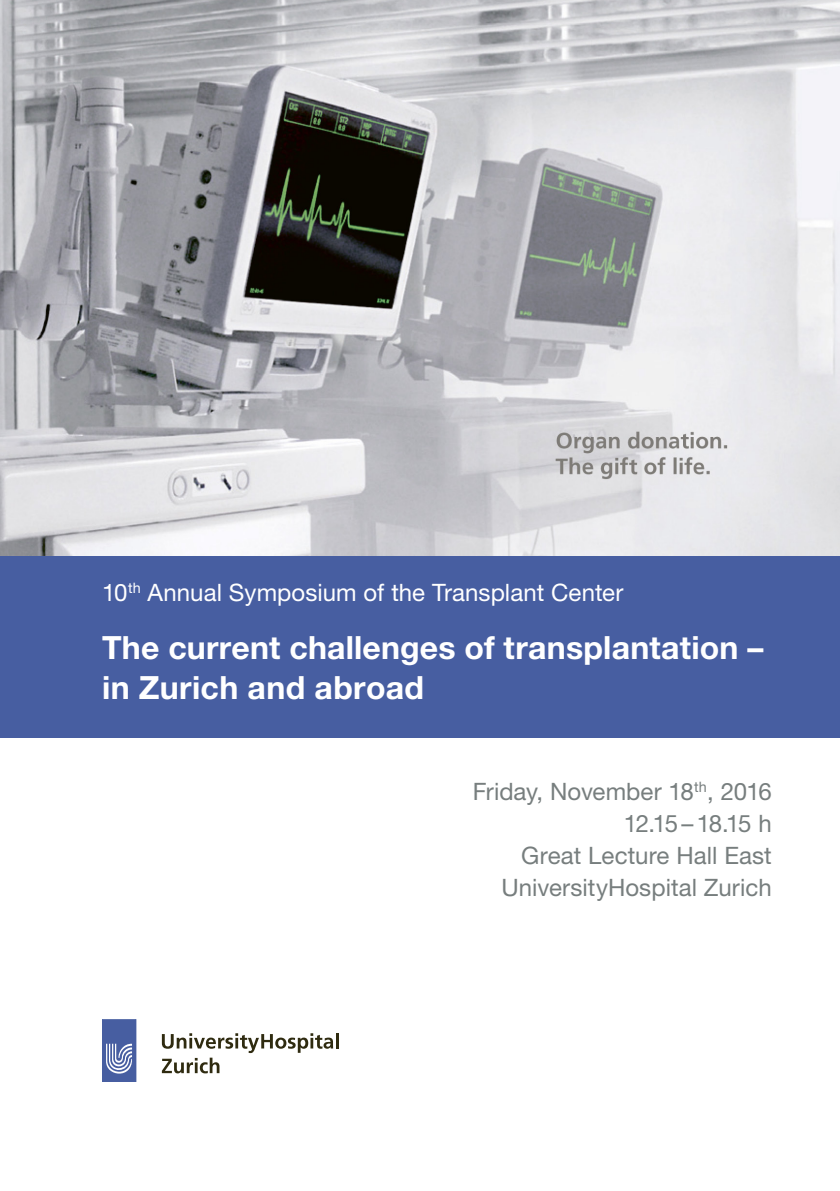
<style>
.page{position:relative;width:840px;height:1191px;background:#fff}
.page>*{position:absolute;margin:0;border:0;box-sizing:border-box;transform-origin:0 0}
.t1{font:700 32px/40px "Helvetica Neue LT Std";letter-spacing:.005em;color:#fff}
.t2{font:24px/32px "Helvetica Neue LT Std";color:#777e7e;text-align:right}
.t3{font:24px "Helvetica Neue LT Std";color:#fff}
</style>
<div class="page">
<div style="left:0;top:556px;width:839px;height:181px;background:#475ea1"></div>
<div style="left:102px;top:1019px;width:34px;height:62px;background:#475ea1"></div>
<svg style="left:106px;top:1043px;width:26px;height:31px"></svg>
<svg style="left:162px;top:1033px;width:171px;height:40px"></svg>
<hr style="left:335px;top:1033px;width:3px;height:15px;background:#2f2b10">
<img style="left:0;top:0;width:839px;height:556px">
<p class="t3" style="left:102px;top:578px;width:522px">10<sup>th</sup> Annual Symposium of the Transplant Center</p>
<h1 class="t1" style="left:102px;top:627px;width:662px">The current challenges of transplantation – in Zurich and abroad</h1>
<p class="t2" style="left:472px;top:775px;width:300px">Friday, November 18<sup>th</sup>, 2016<br>12.15– 18.15 h<br>Great Lecture Hall East<br>UniversityHospital Zurich</p>
</div>
